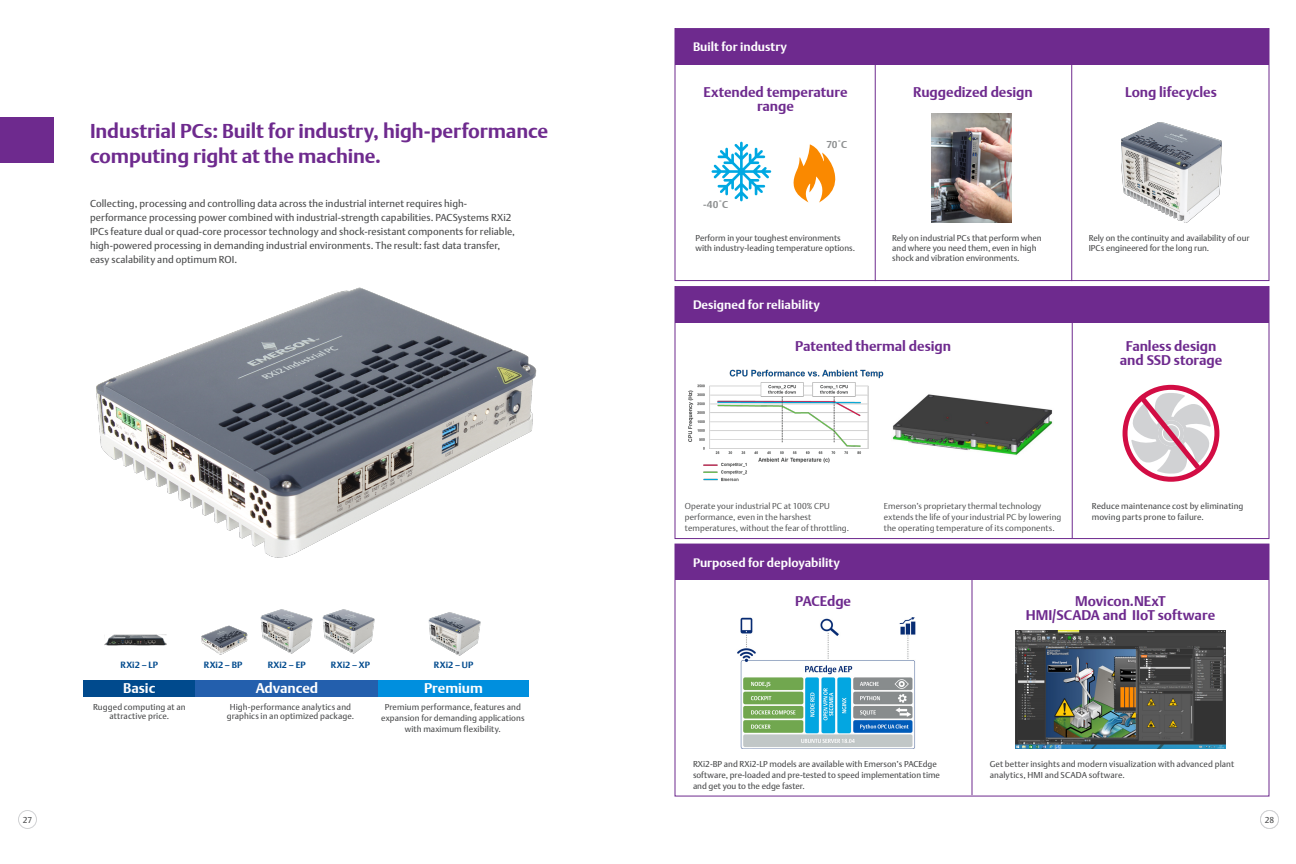
<style>
.page{position:relative;width:1296px;height:864px;background:#fff}
.page>*{position:absolute;margin:0;border:0;box-sizing:border-box;transform-origin:0 0}
.t1{font:700 20px/25px "DTL Argo T";letter-spacing:-.005em;color:#6e2a8e}
.t2{font:700 14px/14px "DTL Argo T";letter-spacing:-.005em;color:#6e2a8e;text-align:center}
.t3{font:700 14px "DTL Argo T";letter-spacing:-.005em;color:#fff}
.t4{font:700 12.2px "DTL Argo T";color:#fff}
.t5{font:10px/14px "DTL Argo T";letter-spacing:.005em;color:#4b4c4d}
.t6{font:700 10px "DTL Argo T";color:#8e9091}
.t7{font:700 9px "DTL Argo T";letter-spacing:.015em;color:#004a8d}
.t8{font:8.5px/11px "DTL Argo T";letter-spacing:.005em;color:#4b4c4d}
.t9{font:300 8.5px/11px "DTL Argo T";letter-spacing:.01em;color:#4b4c4d}
</style>
<div class="page">
<div style="left:18px;top:810px;width:19px;height:19px;border:1px solid #d1d2d4;border-radius:50%"></div>
<div style="left:1260px;top:810px;width:19px;height:19px;border:1px solid #d1d2d4;border-radius:50%"></div>
<div style="left:0;top:117px;width:54px;height:45px;background:#6e2a8e"></div>
<div style="left:675px;top:29px;width:594px;height:36px;background:#6e2a8e"></div>
<div style="left:675px;top:287px;width:594px;height:36px;background:#6e2a8e"></div>
<div style="left:675px;top:544px;width:594px;height:36px;background:#6e2a8e"></div>
<img style="left:688px;top:369px;width:196px;height:94px">
<img style="left:96px;top:287px;width:441px;height:271px">
<hr style="left:875px;top:59px;width:1px;height:222px;background:#6e2a8e">
<hr style="left:972px;top:576px;width:1px;height:219px;background:#6e2a8e">
<hr style="left:1072px;top:319px;width:1px;height:219px;background:#6e2a8e">
<img style="left:892px;top:394px;width:161px;height:61px">
<hr style="left:1071px;top:59px;width:1px;height:222px;background:#6e2a8e">
<img style="left:931px;top:113px;width:81px;height:110px">
<img style="left:1121px;top:122px;width:101px;height:101px">
<img style="left:1015px;top:631px;width:210px;height:118px">
<img style="left:737px;top:617px;width:179px;height:132px">
<div style="left:1123px;top:385px;width:96px;height:97px;border:5px solid #d20d44;border-radius:50%"></div>
<svg style="left:1131px;top:389px;width:80px;height:86px"></svg>
<svg style="left:794px;top:144px;width:41px;height:59px"></svg>
<svg style="left:712px;top:142px;width:59px;height:59px"></svg>
<img style="left:701px;top:457px;width:49px;height:25px">
<div style="left:83px;top:680px;width:446px;height:17px;background:#004a8d"></div>
<div style="left:378px;top:680px;width:151px;height:17px;background:#008fde"></div>
<div style="left:195px;top:680px;width:183px;height:17px;background:#235fad"></div>
<img style="left:104px;top:634px;width:63px;height:12px">
<img style="left:201px;top:626px;width:46px;height:28px">
<img style="left:260px;top:609px;width:53px;height:44px">
<img style="left:322px;top:609px;width:53px;height:44px">
<img style="left:428px;top:612px;width:53px;height:44px">
<p class="t1" style="left:90px;top:118px;width:460px">Industrial PCs: Built for industry, high-performance computing right at the machine.</p>
<p class="t5" style="left:90px;top:196px;width:427px">Collecting, processing and controlling data across the industrial internet requires high&shy;performance processing power combined with industrial-strength capabilities. PACSystems RXi2<br>IPCs feature dual or quad-core processor technology and shock-resistant components for reliable, high-powered processing in demanding industrial environments. The result: fast data transfer, easy scalability and optimum ROI.</p>
<p class="t7" style="left:121px;top:659px;width:39px">RXi2 – LP</p>
<p class="t7" style="left:204px;top:659px;width:40px">RXi2 – BP</p>
<p class="t7" style="left:268px;top:659px;width:40px">RXi2 – EP</p>
<p class="t7" style="left:331px;top:659px;width:41px">RXi2 – XP</p>
<p class="t7" style="left:434px;top:659px;width:41px">RXi2 – UP</p>
<p class="t3" style="left:123px;top:679px;width:34px">Basic</p>
<p class="t3" style="left:256px;top:679px;width:64px">Advanced</p>
<p class="t3" style="left:424px;top:680px;width:60px">Premium</p>
<p class="t8" style="left:93px;top:701px;width:94px">Rugged computing at an</p>
<p class="t8" style="left:109px;top:711px;width:61px">attractive price.</p>
<p class="t8" style="left:381px;top:701px;width:145px;text-align:center">Premium performance, features and expansion for demanding applications with maximum flexibility.</p>
<p class="t8" style="left:227px;top:702px;width:129px;line-height:9.6px;text-align:center">High-performance analytics and graphics in an optimized package.</p>
<p class="t4" style="left:693px;top:40px;width:96px">Built for industry</p>
<p class="t2" style="left:703px;top:85px;width:146px">Extended temperature range</p>
<p class="t2" style="left:913px;top:85px;width:121px">Ruggedized design</p>
<p class="t2" style="left:1125px;top:85px;width:93px">Long lifecycles</p>
<p class="t6" style="left:826px;top:139px;width:22px">70˚C</p>
<p class="t6" style="left:703px;top:199px;width:26px">-40˚C</p>
<p class="t8" style="left:696px;top:233px;width:161px;line-height:10.2px">Perform in your toughest environments with industry-leading temperature options.</p>
<p class="t4" style="left:693px;top:298px;width:128px">Designed for reliability</p>
<p class="t8" style="left:892px;top:233px;width:151px;line-height:10.2px">Rely on industrial PCs that perform when and where you need them, even in high shock and vibration environments.</p>
<p class="t8" style="left:1089px;top:233px;width:162px;line-height:10.2px">Rely on the continuity and availability of our<br>IPCs engineered for the long run.</p>
<p class="t2" style="left:795px;top:339px;width:157px">Patented thermal design</p>
<p class="t2" style="left:1120px;top:339px;width:104px">Fanless design and SSD storage</p>
<p class="t9" style="left:685px;top:501px;width:166px">Operate your industrial PC at 100% CPU performance, even in the harshest temperatures, without the fear of throttling.</p>
<p class="t8" style="left:1092px;top:501px;width:153px">Reduce maintenance cost by eliminating moving parts prone to failure.</p>
<p class="t9" style="left:884px;top:501px;width:179px">Emerson’s proprietary thermal technology extends the life of your industrial PC by lowering the operating temperature of its components.</p>
<p class="t4" style="left:693px;top:555px;width:149px">Purposed for deployability</p>
<p class="t2" style="left:795px;top:594px;width:57px">PACEdge</p>
<p class="t2" style="left:1075px;top:594px;width:92px">Movicon.NExT</p>
<p class="t2" style="left:1026px;top:608px;width:191px">HMI/SCADA and IIoT software</p>
<p class="t8" style="left:693px;top:758px;width:249px">RXi2-BP and RXi2-LP models are available with Emerson’s PACEdge software, pre-loaded and pre-tested to speed implementation time and get you to the edge faster.</p>
<p class="t8" style="left:990px;top:758px;width:246px">Get better insights and modern visualization with advanced plant analytics, HMI and SCADA software.</p>
<p class="t8" style="left:23px;top:814px;width:11px">27</p>
<p class="t8" style="left:1265px;top:814px;width:11px">28</p>
</div>
